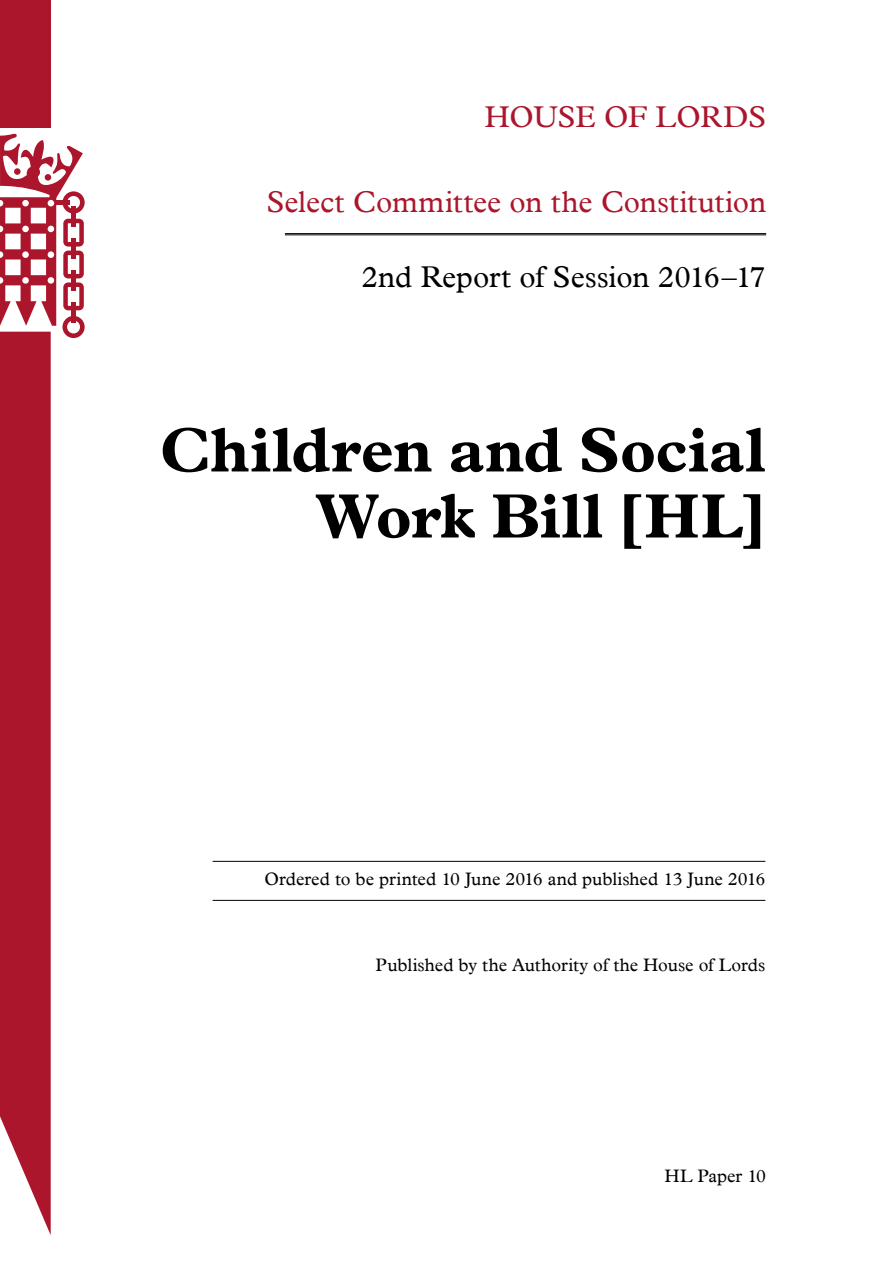
<style>
.page{position:relative;width:893px;height:1263px;background:#fff}
.page>*{position:absolute;margin:0;border:0;box-sizing:border-box;transform-origin:0 0}
.t1{font:700 63px/66px "Plantin";color:#000;text-align:right}
.t2{font:30px "Plantin";letter-spacing:-.005em;color:#ac162c}
.t3{font:30px "Plantin";letter-spacing:-.005em;color:#000}
.t4{font:18px "Plantin";letter-spacing:-.005em;color:#000}
</style>
<div class="page">
<hr style="left:213px;top:861px;width:552px;height:1px;background:#000">
<hr style="left:213px;top:900px;width:552px;height:1px;background:#000">
<hr style="left:285px;top:233px;width:481px;height:1px;background:#000">
<hr style="left:285px;top:235px;width:481px;height:1px;background:#000">
<div style="left:0;top:0;width:51px;height:128px;background:#ac162c"></div>
<svg style="left:0;top:133px;width:85px;height:205px"></svg>
<svg style="left:0;top:332px;width:51px;height:903px;fill:#ac162c"></svg>
<h2 class="t2" style="left:485px;top:100px;width:283px">HOUSE OF LORDS</h2>
<h2 class="t2" style="left:267px;top:185px;width:501px">Select Committee on the Constitution</h2>
<h2 class="t3" style="left:362px;top:259px;width:406px">2nd Report of Session 2016–17</h2>
<h1 class="t1" style="left:160px;top:422px;width:607px">Children and Social<br>Work Bill [HL]</h1>
<p class="t4" style="left:264px;top:869px;width:503px">Ordered to be printed 10 June 2016 and published 13 June 2016</p>
<p class="t4" style="left:376px;top:955px;width:391px">Published by the Authority of the House of Lords</p>
<p class="t4" style="left:664px;top:1165px;width:103px">HL Paper 10</p>
</div>
